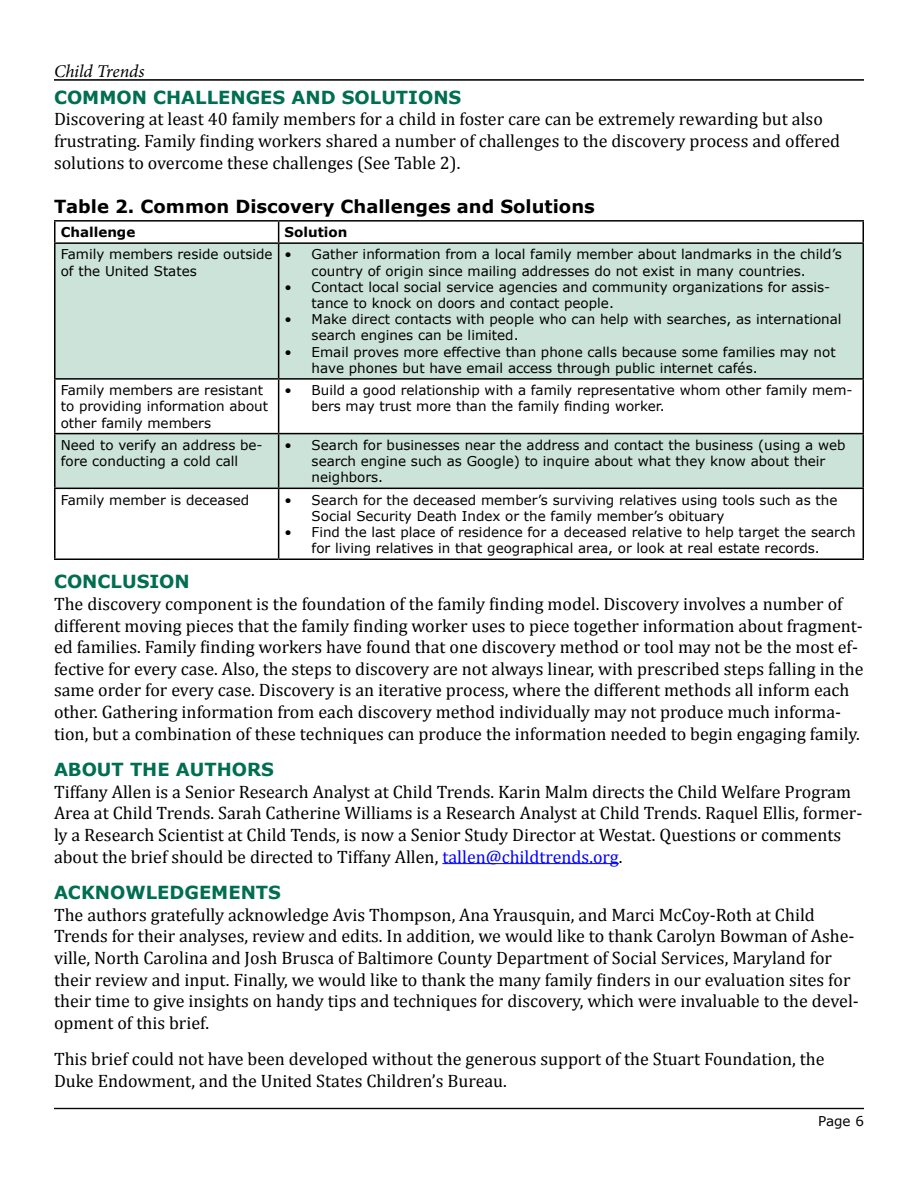
<style>
.page{position:relative;width:918px;height:1188px;background:#fff}
.page>*{position:absolute;margin:0;border:0;box-sizing:border-box;transform-origin:0 0}
.CTParagraph{font:18px/21.6px "Cambria";color:#000}
.CTHeader2{font:18px/21.6px "Cambria";color:#000}
.CTHeader2-2{font:700 18px "Verdana";color:#006e51}
.t1{font:700 18px "Verdana";color:#000}
.t2{font:italic 18px "Minion Pro";letter-spacing:-.005em;color:#000}
.t3{font:13.5px/16.2px "Verdana";color:#000}
.t4{font:700 13.5px "Verdana";color:#000}
.s1{color:#00f}
</style>
<div class="page">
<hr style="left:54px;top:80px;width:810px;height:1px;background:#000">
<hr style="left:54px;top:1108px;width:810px;height:1px;background:#000">
<hr style="left:54px;top:79px;width:810px;height:1px;background:#000">
<svg style="left:56px;top:244px;width:806px;height:244px;fill:#cce3da"></svg>
<hr style="left:54px;top:220px;width:225px;height:2px;background:#000">
<hr style="left:54px;top:222px;width:2px;height:20px;background:#000">
<hr style="left:279px;top:220px;width:585px;height:2px;background:#000">
<svg style="left:278px;top:222px;width:1px;height:20px"></svg>
<hr style="left:862px;top:222px;width:2px;height:20px;background:#000">
<hr style="left:54px;top:242px;width:225px;height:2px;background:#000">
<hr style="left:54px;top:244px;width:2px;height:134px;background:#000">
<hr style="left:279px;top:242px;width:585px;height:2px;background:#000">
<hr style="left:278px;top:244px;width:1px;height:134px;background:#000">
<hr style="left:862px;top:244px;width:2px;height:134px;background:#000">
<hr style="left:54px;top:378px;width:225px;height:2px;background:#000">
<hr style="left:54px;top:380px;width:2px;height:53px;background:#000">
<hr style="left:279px;top:378px;width:585px;height:2px;background:#000">
<hr style="left:278px;top:380px;width:1px;height:53px;background:#000">
<hr style="left:862px;top:380px;width:2px;height:53px;background:#000">
<hr style="left:54px;top:433px;width:225px;height:1px;background:#000">
<hr style="left:54px;top:434px;width:2px;height:54px;background:#000">
<hr style="left:279px;top:433px;width:585px;height:1px;background:#000">
<hr style="left:278px;top:434px;width:1px;height:54px;background:#000">
<hr style="left:862px;top:434px;width:2px;height:54px;background:#000">
<hr style="left:54px;top:488px;width:225px;height:1px;background:#000">
<hr style="left:54px;top:489px;width:2px;height:69px;background:#000">
<hr style="left:279px;top:488px;width:585px;height:1px;background:#000">
<hr style="left:278px;top:489px;width:1px;height:69px;background:#000">
<hr style="left:862px;top:489px;width:2px;height:69px;background:#000">
<hr style="left:54px;top:558px;width:225px;height:2px;background:#000">
<hr style="left:279px;top:558px;width:585px;height:2px;background:#000">
<hr style="left:442px;top:863px;width:177px;height:1px;background:#00f">
<p class="t2" style="left:54px;top:59px;width:92px">Child Trends</p>
<p class="CTHeader2-2" style="left:54px;top:84px;width:409px">COMMON CHALLENGES AND SOLUTIONS</p>
<p class="CTParagraph" style="left:54px;top:108px;width:788px">Discovering at least 40 family members for a child in foster care can be extremely rewarding but also frustrating. Family finding workers shared a number of challenges to the discovery process and offered solutions to overcome these challenges (See Table 2).</p>
<p class="t1" style="left:54px;top:194px;width:542px">Table 2. Common Discovery Challenges and Solutions</p>
<p class="t4" style="left:61px;top:223px;width:76px">Challenge</p>
<p class="t4" style="left:285px;top:223px;width:64px">Solution</p>
<p class="t3" style="left:61px;top:246px;width:213px">Family members reside outside of the United States</p>
<p class="t3" style="left:312px;top:246px;width:532px;text-indent:-27px">• Gather information from a local family member about landmarks in the child’s country of origin since mailing addresses do not exist in many countries.</p>
<p class="t3" style="left:312px;top:279px;width:520px;text-indent:-27px">• Contact local social service agencies and community organizations for assis&shy;tance to knock on doors and contact people.</p>
<p class="t3" style="left:312px;top:311px;width:531px;text-indent:-27px">• Make direct contacts with people who can help with searches, as international search engines can be limited.</p>
<p class="t3" style="left:312px;top:344px;width:526px;text-indent:-27px">• Email proves more effective than phone calls because some families may not have phones but have email access through public internet cafés.</p>
<p class="t3" style="left:61px;top:382px;width:209px">Family members are resistant to providing information about other family members</p>
<p class="t3" style="left:312px;top:382px;width:542px;text-indent:-27px">• Build a good relationship with a family representative whom other family mem&shy;bers may trust more than the family finding worker.</p>
<p class="t3" style="left:61px;top:437px;width:203px">Need to verify an address be&shy;fore conducting a cold call</p>
<p class="t3" style="left:312px;top:437px;width:535px;text-indent:-27px">• Search for businesses near the address and contact the business (using a web search engine such as Google) to inquire about what they know about their neighbors.</p>
<p class="t3" style="left:61px;top:491px;width:190px">Family member is deceased</p>
<p class="t3" style="left:312px;top:491px;width:527px;text-indent:-27px">• Search for the deceased member’s surviving relatives using tools such as the<br>Social Security Death Index or the family member’s obituary</p>
<p class="t3" style="left:312px;top:524px;width:545px;text-indent:-27px">• Find the last place of residence for a deceased relative to help target the search for living relatives in that geographical area, or look at real estate records.</p>
<p class="CTHeader2-2" style="left:54px;top:569px;width:137px">CONCLUSION</p>
<p class="CTParagraph" style="left:54px;top:593px;width:811px">The discovery component is the foundation of the family finding model. Discovery involves a number of different moving pieces that the family finding worker uses to piece together information about fragment&shy;ed families. Family finding workers have found that one discovery method or tool may not be the most ef&shy;fective for every case. Also, the steps to discovery are not always linear, with prescribed steps falling in the same order for every case. Discovery is an iterative process, where the different methods all inform each other. Gathering information from each discovery method individually may not produce much informa&shy;tion, but a combination of these techniques can produce the information needed to begin engaging family.</p>
<p class="CTHeader2-2" style="left:54px;top:757px;width:221px">ABOUT THE AUTHORS</p>
<p class="CTParagraph" style="left:54px;top:781px;width:810px">Tiffany Allen is a Senior Research Analyst at Child Trends. Karin Malm directs the Child Welfare Program Area at Child Trends. Sarah Catherine Williams is a Research Analyst at Child Trends. Raquel Ellis, former&shy;ly a Research Scientist at Child Tends, is now a Senior Study Director at Westat. Questions or comments about the brief should be directed to Tiffany Allen, <span class="s1">tallen@childtrends.org</span>.</p>
<p class="CTHeader2-2" style="left:54px;top:880px;width:228px">ACKNOWLEDGEMENTS</p>
<p class="CTParagraph" style="left:54px;top:904px;width:806px">The authors gratefully acknowledge Avis Thompson, Ana Yrausquin, and Marci McCoy-Roth at Child Trends for their analyses, review and edits. In addition, we would like to thank Carolyn Bowman of Ashe&shy;ville, North Carolina and Josh Brusca of Baltimore County Department of Social Services, Maryland for their review and input. Finally, we would like to thank the many family finders in our evaluation sites for their time to give insights on handy tips and techniques for discovery, which were invaluable to the devel&shy;opment of this brief.</p>
<p class="CTHeader2" style="left:54px;top:1048px;width:772px">This brief could not have been developed without the generous support of the Stuart Foundation, the<br>Duke Endowment, and the United States Children’s Bureau.</p>
<p class="t3" style="left:818px;top:1113px;width:47px">Page 6</p>
</div>
